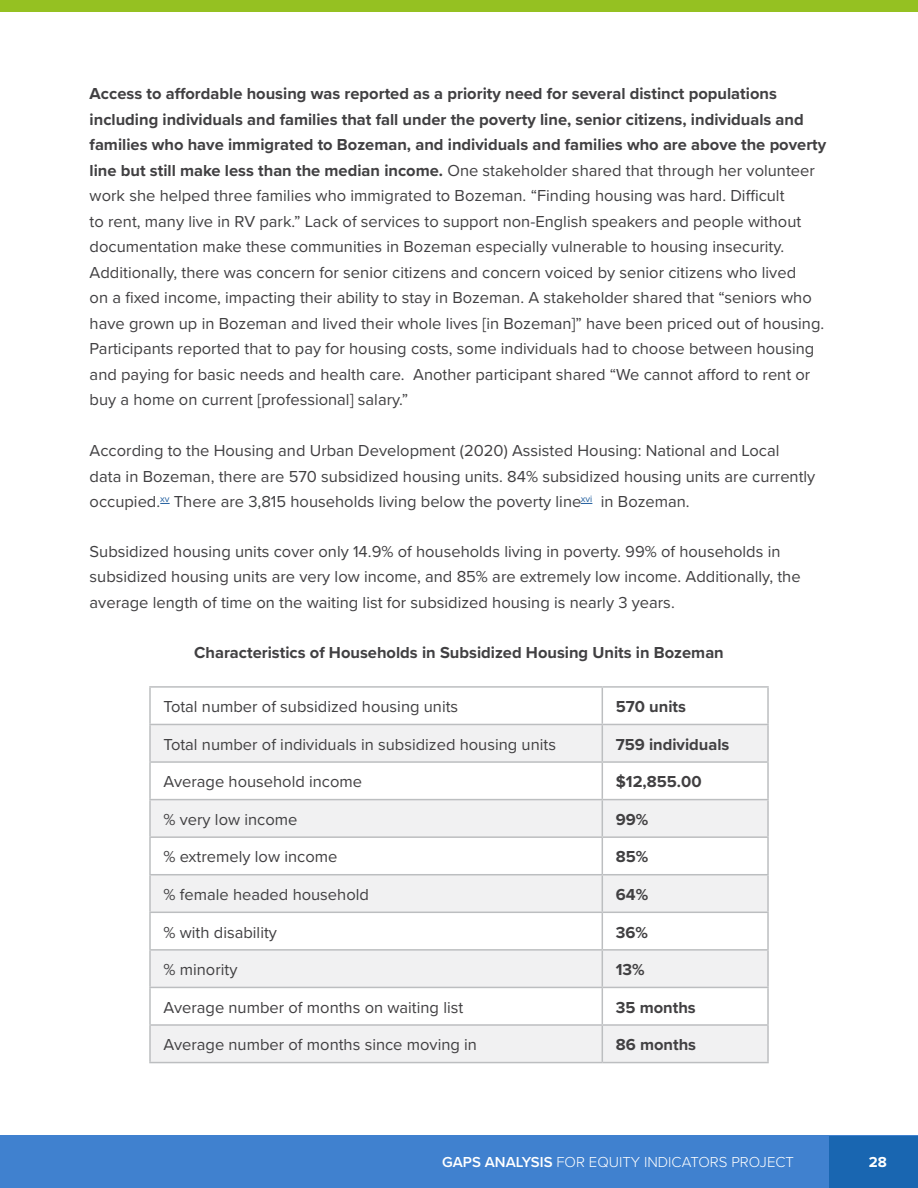
<style>
.page{position:relative;width:918px;height:1188px;background:#fff}
.page>*{position:absolute;margin:0;border:0;box-sizing:border-box;transform-origin:0 0}
.t1{font:16.5px/25.5px "Proxima Nova";color:#414042}
.t2{font:700 16.5px "Proxima Nova";color:#414042}
.t3{font:300 15px "Proxima Nova";color:#fff}
.t4{font:700 15px "Proxima Nova";color:#fff}
.s1{font-weight:700}
.s2{font-weight:600}
</style>
<div class="page">
<div style="left:0;top:1136px;width:918px;height:52px;background:#4081cf"></div>
<div style="left:829px;top:1136px;width:89px;height:52px;background:#1966b1"></div>
<div style="left:0;top:0;width:918px;height:12px;background:#95c122"></div>
<svg style="left:151px;top:725px;width:616px;height:337px;fill:#f1f1f2"></svg>
<hr style="left:149px;top:686px;width:453px;height:2px;background:#bcbec0">
<hr style="left:149px;top:688px;width:2px;height:36px;background:#bcbec0">
<hr style="left:602px;top:686px;width:167px;height:2px;background:#bcbec0">
<hr style="left:602px;top:688px;width:1px;height:36px;background:#bcbec0">
<hr style="left:767px;top:688px;width:2px;height:36px;background:#bcbec0">
<hr style="left:149px;top:724px;width:453px;height:1px;background:#bcbec0">
<hr style="left:149px;top:725px;width:2px;height:36px;background:#bcbec0">
<hr style="left:602px;top:724px;width:167px;height:1px;background:#bcbec0">
<hr style="left:602px;top:725px;width:1px;height:36px;background:#bcbec0">
<hr style="left:767px;top:725px;width:2px;height:36px;background:#bcbec0">
<hr style="left:149px;top:761px;width:453px;height:2px;background:#bcbec0">
<hr style="left:149px;top:763px;width:2px;height:36px;background:#bcbec0">
<hr style="left:602px;top:761px;width:167px;height:2px;background:#bcbec0">
<hr style="left:602px;top:763px;width:1px;height:36px;background:#bcbec0">
<hr style="left:767px;top:763px;width:2px;height:36px;background:#bcbec0">
<hr style="left:149px;top:799px;width:453px;height:1px;background:#bcbec0">
<hr style="left:149px;top:800px;width:2px;height:36px;background:#bcbec0">
<hr style="left:602px;top:799px;width:167px;height:1px;background:#bcbec0">
<hr style="left:602px;top:800px;width:1px;height:36px;background:#bcbec0">
<hr style="left:767px;top:800px;width:2px;height:36px;background:#bcbec0">
<hr style="left:149px;top:836px;width:453px;height:2px;background:#bcbec0">
<hr style="left:149px;top:838px;width:2px;height:36px;background:#bcbec0">
<hr style="left:602px;top:836px;width:167px;height:2px;background:#bcbec0">
<hr style="left:602px;top:838px;width:1px;height:36px;background:#bcbec0">
<hr style="left:767px;top:838px;width:2px;height:36px;background:#bcbec0">
<hr style="left:149px;top:874px;width:453px;height:1px;background:#bcbec0">
<hr style="left:149px;top:875px;width:2px;height:37px;background:#bcbec0">
<hr style="left:602px;top:874px;width:167px;height:1px;background:#bcbec0">
<hr style="left:602px;top:875px;width:1px;height:37px;background:#bcbec0">
<hr style="left:767px;top:875px;width:2px;height:37px;background:#bcbec0">
<hr style="left:149px;top:912px;width:453px;height:1px;background:#bcbec0">
<hr style="left:149px;top:913px;width:2px;height:36px;background:#bcbec0">
<hr style="left:602px;top:912px;width:167px;height:1px;background:#bcbec0">
<hr style="left:602px;top:913px;width:1px;height:36px;background:#bcbec0">
<hr style="left:767px;top:913px;width:2px;height:36px;background:#bcbec0">
<hr style="left:149px;top:949px;width:453px;height:2px;background:#bcbec0">
<hr style="left:149px;top:951px;width:2px;height:36px;background:#bcbec0">
<hr style="left:602px;top:949px;width:167px;height:2px;background:#bcbec0">
<hr style="left:602px;top:951px;width:1px;height:36px;background:#bcbec0">
<hr style="left:767px;top:951px;width:2px;height:36px;background:#bcbec0">
<hr style="left:149px;top:987px;width:453px;height:1px;background:#bcbec0">
<hr style="left:149px;top:988px;width:2px;height:36px;background:#bcbec0">
<hr style="left:602px;top:987px;width:167px;height:1px;background:#bcbec0">
<hr style="left:602px;top:988px;width:1px;height:36px;background:#bcbec0">
<hr style="left:767px;top:988px;width:2px;height:36px;background:#bcbec0">
<hr style="left:149px;top:1024px;width:453px;height:2px;background:#bcbec0">
<hr style="left:149px;top:1026px;width:2px;height:36px;background:#bcbec0">
<hr style="left:602px;top:1024px;width:167px;height:2px;background:#bcbec0">
<hr style="left:602px;top:1026px;width:1px;height:36px;background:#bcbec0">
<hr style="left:767px;top:1026px;width:2px;height:36px;background:#bcbec0">
<hr style="left:149px;top:1062px;width:453px;height:1px;background:#bcbec0">
<hr style="left:602px;top:1062px;width:167px;height:1px;background:#bcbec0">
<p class="t1" style="left:90px;top:80px;width:738px"><span class="s1">Access to affordable housing was reported as a priority need for several distinct populations including individuals and families that fall under the poverty line, senior citizens, individuals and families who have immigrated to Bozeman, and individuals and families who are above the poverty line but still make less than the median income.</span> One stakeholder shared that through her volunteer work she helped three families who immigrated to Bozeman. “Finding housing was hard. Difficult<br>to rent, many live in RV park.” Lack of services to support non-English speakers and people without documentation make these communities in Bozeman especially vulnerable to housing insecurity.<br>Additionally, there was concern for senior citizens and concern voiced by senior citizens who lived<br>on a fixed income, impacting their ability to stay in Bozeman. A stakeholder shared that “seniors who have grown up in Bozeman and lived their whole lives [in Bozeman]” have been priced out of housing.<br>Participants reported that to pay for housing costs, some individuals had to choose between housing and paying for basic needs and health care. Another participant shared “We cannot afford to rent or buy a home on current [professional] salary.”</p>
<p class="t1" style="left:90px;top:437px;width:727px">According to the Housing and Urban Development (2020) Assisted Housing: National and Local<br>data in Bozeman, there are 570 subsidized housing units. 84% subsidized housing units are currently occupied.<sup>xv</sup> There are 3,815 households living below the poverty line<sup>xvi</sup> in Bozeman.</p>
<p class="t1" style="left:90px;top:538px;width:713px">Subsidized housing units cover only 14.9% of households living in poverty. 99% of households in subsidized housing units are very low income, and 85% are extremely low income. Additionally, the average length of time on the waiting list for subsidized housing is nearly 3 years.</p>
<p class="t2" style="left:194px;top:641px;width:531px">Characteristics of Households in Subsidized Housing Units in Bozeman</p>
<p class="t1" style="left:164px;top:693px;width:296px">Total number of subsidized housing units</p>
<p class="t2" style="left:616px;top:694px;width:72px">570 units</p>
<p class="t1" style="left:164px;top:731px;width:394px">Total number of individuals in subsidized housing units</p>
<p class="t2" style="left:616px;top:732px;width:115px">759 individuals</p>
<p class="t1" style="left:164px;top:768px;width:200px">Average household income</p>
<p class="t2" style="left:616px;top:770px;width:87px">$12,855.00</p>
<p class="t1" style="left:164px;top:806px;width:136px">% very low income</p>
<p class="t2" style="left:616px;top:807px;width:34px">99%</p>
<p class="t1" style="left:164px;top:844px;width:175px">% extremely low income</p>
<p class="t2" style="left:616px;top:845px;width:34px">85%</p>
<p class="t1" style="left:164px;top:881px;width:207px">% female headed household</p>
<p class="t2" style="left:616px;top:882px;width:34px">64%</p>
<p class="t1" style="left:164px;top:919px;width:115px">% with disability</p>
<p class="t2" style="left:616px;top:920px;width:34px">36%</p>
<p class="t1" style="left:164px;top:956px;width:75px">% minority</p>
<p class="t2" style="left:616px;top:957px;width:30px">13%</p>
<p class="t1" style="left:164px;top:994px;width:301px">Average number of months on waiting list</p>
<p class="t2" style="left:616px;top:995px;width:82px">35 months</p>
<p class="t1" style="left:164px;top:1031px;width:315px">Average number of months since moving in</p>
<p class="t2" style="left:616px;top:1033px;width:82px">86 months</p>
<p class="t3" style="left:442px;top:1151px;width:353px"><span class="s2">GAPS ANALYSIS</span> FOR EQUITY INDICATORS PROJECT</p>
<p class="t4" style="left:869px;top:1151px;width:20px">28</p>
</div>
